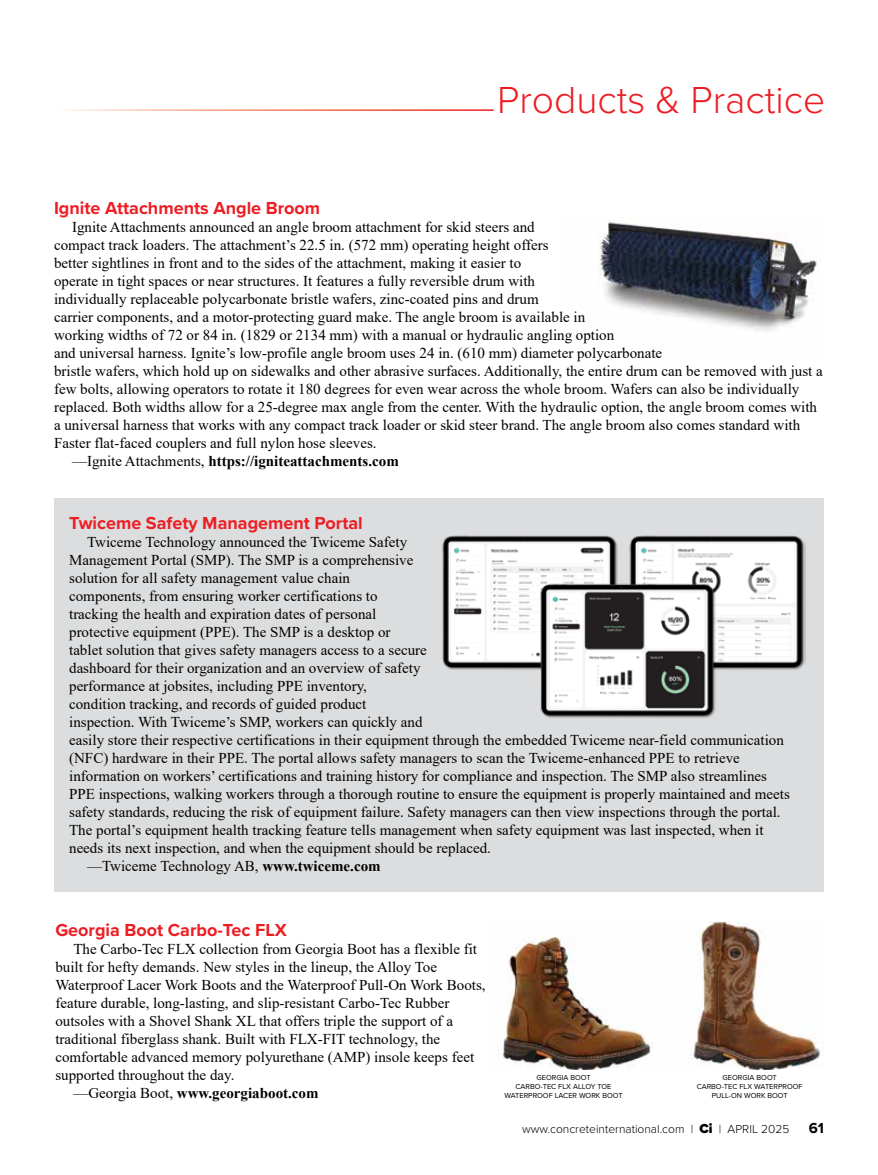
<style>
.page{position:relative;width:878px;height:1175px;background:#fff}
.page>*{position:absolute;margin:0;border:0;box-sizing:border-box;transform-origin:0 0}
.t1{font:300 39px "Proxima Nova";color:#ed1d24}
.t2{font:700 18px "Proxima Nova";color:#ed1d24}
.t3{font:15px "Times New Roman";color:#000}
.t4{font:700 15px "Times New Roman";color:#000}
.t5{font:700 15px "Proxima Nova";color:#000}
.t6{font:300 12px "Proxima Nova";color:#000}
.t7{font:7.5px/9px "Proxima Nova";color:#000;text-align:center}
.s1{font-weight:400}
.s2{font-weight:700}
.s3{font-weight:900;font-size:13.5px}
</style>
<div class="page">
<img style="left:598px;top:221px;width:219px;height:110px">
<img style="left:503px;top:922px;width:317px;height:147px">
<div style="left:54px;top:497px;width:769px;height:394px;background:#dcddde"></div>
<img style="left:442px;top:535px;width:363px;height:183px">
<h1 class="t1" style="left:497px;top:70px;width:329px">Products &amp; Practice</h1>
<p class="t2" style="left:54px;top:194px;width:268px">Ignite Attachments Angle Broom</p>
<p class="t3" style="left:72px;top:216px;width:464px">Ignite Attachments announced an angle broom attachment for skid steers and</p>
<p class="t3" style="left:54px;top:234px;width:496px">compact track loaders. The attachment’s 22.5 in. (572 mm) operating height offers</p>
<p class="t3" style="left:54px;top:252px;width:469px">better sightlines in front and to the sides of the attachment, making it easier to</p>
<p class="t3" style="left:54px;top:270px;width:482px">operate in tight spaces or near structures. It features a fully reversible drum with</p>
<p class="t3" style="left:54px;top:288px;width:486px">individually replaceable polycarbonate bristle wafers, zinc-coated pins and drum</p>
<p class="t3" style="left:54px;top:306px;width:532px">carrier components, and a motor-protecting guard make. The angle broom is available in</p>
<p class="t3" style="left:54px;top:324px;width:561px">working widths of 72 or 84 in. (1829 or 2134 mm) with a manual or hydraulic angling option</p>
<p class="t3" style="left:54px;top:342px;width:609px">and universal harness. Ignite’s low-profile angle broom uses 24 in. (610 mm) diameter polycarbonate</p>
<p class="t3" style="left:54px;top:360px;width:770px">bristle wafers, which hold up on sidewalks and other abrasive surfaces. Additionally, the entire drum can be removed with just a</p>
<p class="t3" style="left:54px;top:378px;width:746px">few bolts, allowing operators to rotate it 180 degrees for even wear across the whole broom. Wafers can also be individually</p>
<p class="t3" style="left:54px;top:396px;width:764px">replaced. Both widths allow for a 25-degree max angle from the center. With the hydraulic option, the angle broom comes with</p>
<p class="t3" style="left:54px;top:414px;width:747px">a universal harness that works with any compact track loader or skid steer brand. The angle broom also comes standard with</p>
<p class="t3" style="left:54px;top:432px;width:324px">Faster flat-faced couplers and full nylon hose sleeves.</p>
<p class="t4" style="left:72px;top:450px;width:328px"><span class="s1">—Ignite Attachments,</span> https://igniteattachments.com</p>
<p class="t2" style="left:69px;top:510px;width:295px">Twiceme Safety Management Portal</p>
<p class="t3" style="left:87px;top:532px;width:321px">Twiceme Technology announced the Twiceme Safety</p>
<p class="t3" style="left:69px;top:550px;width:346px">Management Portal (SMP). The SMP is a comprehensive</p>
<p class="t3" style="left:69px;top:568px;width:282px">solution for all safety management value chain</p>
<p class="t3" style="left:69px;top:586px;width:310px">components, from ensuring worker certifications to</p>
<p class="t3" style="left:69px;top:604px;width:309px">tracking the health and expiration dates of personal</p>
<p class="t3" style="left:69px;top:622px;width:323px">protective equipment (PPE). The SMP is a desktop or</p>
<p class="t3" style="left:69px;top:640px;width:359px">tablet solution that gives safety managers access to a secure</p>
<p class="t3" style="left:69px;top:658px;width:353px">dashboard for their organization and an overview of safety</p>
<p class="t3" style="left:69px;top:676px;width:299px">performance at jobsites, including PPE inventory,</p>
<p class="t3" style="left:69px;top:694px;width:299px">condition tracking, and records of guided product</p>
<p class="t3" style="left:69px;top:712px;width:355px">inspection. With Twiceme’s SMP, workers can quickly and</p>
<p class="t3" style="left:69px;top:730px;width:716px">easily store their respective certifications in their equipment through the embedded Twiceme near-field communication</p>
<p class="t3" style="left:69px;top:748px;width:672px">(NFC) hardware in their PPE. The portal allows safety managers to scan the Twiceme-enhanced PPE to retrieve</p>
<p class="t3" style="left:69px;top:766px;width:699px">information on workers’ certifications and training history for compliance and inspection. The SMP also streamlines</p>
<p class="t3" style="left:69px;top:784px;width:722px">PPE inspections, walking workers through a thorough routine to ensure the equipment is properly maintained and meets</p>
<p class="t3" style="left:69px;top:802px;width:713px">safety standards, reducing the risk of equipment failure. Safety managers can then view inspections through the portal.</p>
<p class="t3" style="left:69px;top:820px;width:696px">The portal’s equipment health tracking feature tells management when safety equipment was last inspected, when it</p>
<p class="t3" style="left:69px;top:838px;width:423px">needs its next inspection, and when the equipment should be replaced.</p>
<p class="t3" style="left:87px;top:856px;width:295px">—Twiceme Technology AB, <span class="s2">www.twiceme.com</span></p>
<p class="t2" style="left:55px;top:916px;width:233px">Georgia Boot Carbo-Tec FLX</p>
<p class="t3" style="left:73px;top:938px;width:405px">The Carbo-Tec FLX collection from Georgia Boot has a flexible fit</p>
<p class="t3" style="left:55px;top:956px;width:383px">built for hefty demands. New styles in the lineup, the Alloy Toe</p>
<p class="t3" style="left:55px;top:974px;width:432px">Waterproof Lacer Work Boots and the Waterproof Pull-On Work Boots,</p>
<p class="t3" style="left:55px;top:992px;width:395px">feature durable, long-lasting, and slip-resistant Carbo-Tec Rubber</p>
<p class="t3" style="left:55px;top:1010px;width:399px">outsoles with a Shovel Shank XL that offers triple the support of a</p>
<p class="t3" style="left:55px;top:1028px;width:386px">traditional fiberglass shank. Built with FLX-FIT technology, the</p>
<p class="t3" style="left:55px;top:1046px;width:420px">comfortable advanced memory polyurethane (AMP) insole keeps feet</p>
<p class="t3" style="left:55px;top:1064px;width:180px">supported throughout the day.</p>
<p class="t4" style="left:73px;top:1082px;width:247px"><span class="s1">—Georgia Boot,</span> www.georgiaboot.com</p>
<p class="t7" style="left:504px;top:1073px;width:120px">GEORGIA BOOT<br>CARBO-TEC FLX ALLOY TOE<br>WATERPROOF LACER WORK BOOT</p>
<p class="t7" style="left:696px;top:1073px;width:107px">GEORGIA BOOT<br>CARBO-TEC FLX WATERPROOF<br>PULL-ON WORK BOOT</p>
<p class="t6" style="left:522px;top:1119px;width:269px">www.concreteinternational.com | <span class="s3">Ci</span> | APRIL 2025</p>
<p class="t5" style="left:808px;top:1116px;width:17px">61</p>
</div>
